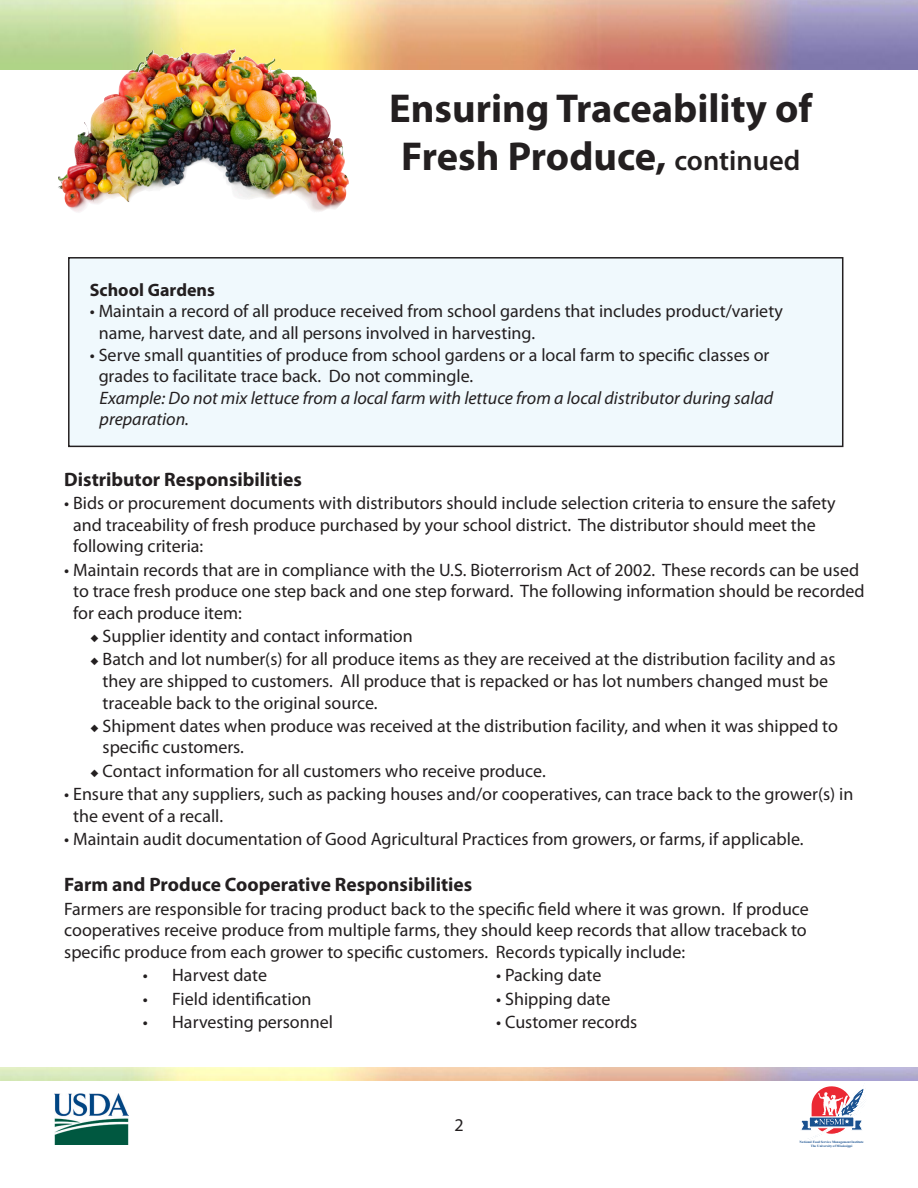
<style>
.page{position:relative;width:918px;height:1188px;background:#fff}
.page>*{position:absolute;margin:0;border:0;box-sizing:border-box;transform-origin:0 0}
.t1{font:700 40.5px "Myriad Pro";color:#231f20}
.t2{font:700 19.5px "Myriad Pro";color:#231f20}
.body_text{font:18px/21.6px "Myriad Pro";color:#231f20}
.t3{font:italic 18px/21.6px "Myriad Pro";color:#231f20}
.t4{font:700 18px "Myriad Pro";color:#231f20}
.t5{font:700 3.3px/4.1px "Times New Roman";color:#18508f;text-align:center}
.s1{font-weight:600;font-size:28.5px}
</style>
<div class="page">
<img style="left:0;top:0;width:918px;height:69px">
<svg style="left:801px;top:1086px;width:63px;height:53px"></svg>
<img style="left:54px;top:1093px;width:74px;height:51px">
<img style="left:56px;top:48px;width:296px;height:164px">
<div style="left:69px;top:258px;width:774px;height:188px;background:#f0f9fd"></div>
<div style="left:68px;top:257px;width:775px;height:190px;border:2px solid #231f20"></div>
<p class="t1" style="left:389px;top:82px;width:425px">Ensuring Traceability of</p>
<p class="t1" style="left:401px;top:130px;width:401px">Fresh Produce, <span class="s1">continued</span></p>
<p class="t4" style="left:90px;top:278px;width:127px">School Gardens</p>
<p class="body_text" style="left:99px;top:300px;width:686px;text-indent:-9px">• Maintain a record of all produce received from school gardens that includes product/variety name, harvest date, and all persons involved in harvesting.</p>
<p class="body_text" style="left:99px;top:343px;width:672px;text-indent:-9px">• Serve small quantities of produce from school gardens or a local farm to specific classes or grades to facilitate trace back. Do not commingle.</p>
<p class="t3" style="left:100px;top:387px;width:675px">Example: Do not mix lettuce from a local farm with lettuce from a local distributor during salad preparation.</p>
<p class="t2" style="left:64px;top:467px;width:239px">Distributor Responsibilities</p>
<p class="body_text" style="left:73px;top:492px;width:764px;text-indent:-9px">• Bids or procurement documents with distributors should include selection criteria to ensure the safety and traceability of fresh produce purchased by your school district. The distributor should meet the following criteria:</p>
<p class="body_text" style="left:73px;top:558px;width:793px;text-indent:-9px">• Maintain records that are in compliance with the U.S. Bioterrorism Act of 2002. These records can be used to trace fresh produce one step back and one step forward. The following information should be recorded for each produce item:</p>
<p class="body_text" style="left:91px;top:625px;width:324px">◆ Supplier identity and contact information</p>
<p class="body_text" style="left:103px;top:648px;width:734px;text-indent:-12px">◆ Batch and lot number(s) for all produce items as they are received at the distribution facility and as they are shipped to customers. All produce that is repacked or has lot numbers changed must be traceable back to the original source.</p>
<p class="body_text" style="left:103px;top:715px;width:737px;text-indent:-12px">◆ Shipment dates when produce was received at the distribution facility, and when it was shipped to specific customers.</p>
<p class="body_text" style="left:91px;top:760px;width:457px">◆ Contact information for all customers who receive produce.</p>
<p class="body_text" style="left:73px;top:783px;width:782px;text-indent:-9px">• Ensure that any suppliers, such as packing houses and/or cooperatives, can trace back to the grower(s) in the event of a recall.</p>
<p class="body_text" style="left:64px;top:828px;width:741px">• Maintain audit documentation of Good Agricultural Practices from growers, or farms, if applicable.</p>
<p class="t2" style="left:64px;top:872px;width:410px">Farm and Produce Cooperative Responsibilities</p>
<p class="body_text" style="left:64px;top:898px;width:746px;text-align:justify">Farmers are responsible for tracing product back to the specific field where it was grown. If produce cooperatives receive produce from multiple farms, they should keep records that allow traceback to specific produce from each grower to specific customers. Records typically include:</p>
<p class="body_text" style="left:143px;top:964px;width:126px">• Harvest date</p>
<p class="body_text" style="left:496px;top:964px;width:107px">• Packing date</p>
<p class="body_text" style="left:143px;top:987px;width:170px">• Field identification</p>
<p class="body_text" style="left:496px;top:987px;width:116px">• Shipping date</p>
<p class="body_text" style="left:143px;top:1011px;width:192px">• Harvesting personnel</p>
<p class="body_text" style="left:496px;top:1011px;width:143px">• Customer records</p>
<p class="body_text" style="left:454px;top:1113px;width:11px">2</p>
<p class="t5" style="left:800px;top:1140px;width:66px">National Food Service Management Institute<br>The University of Mississippi</p>
</div>
